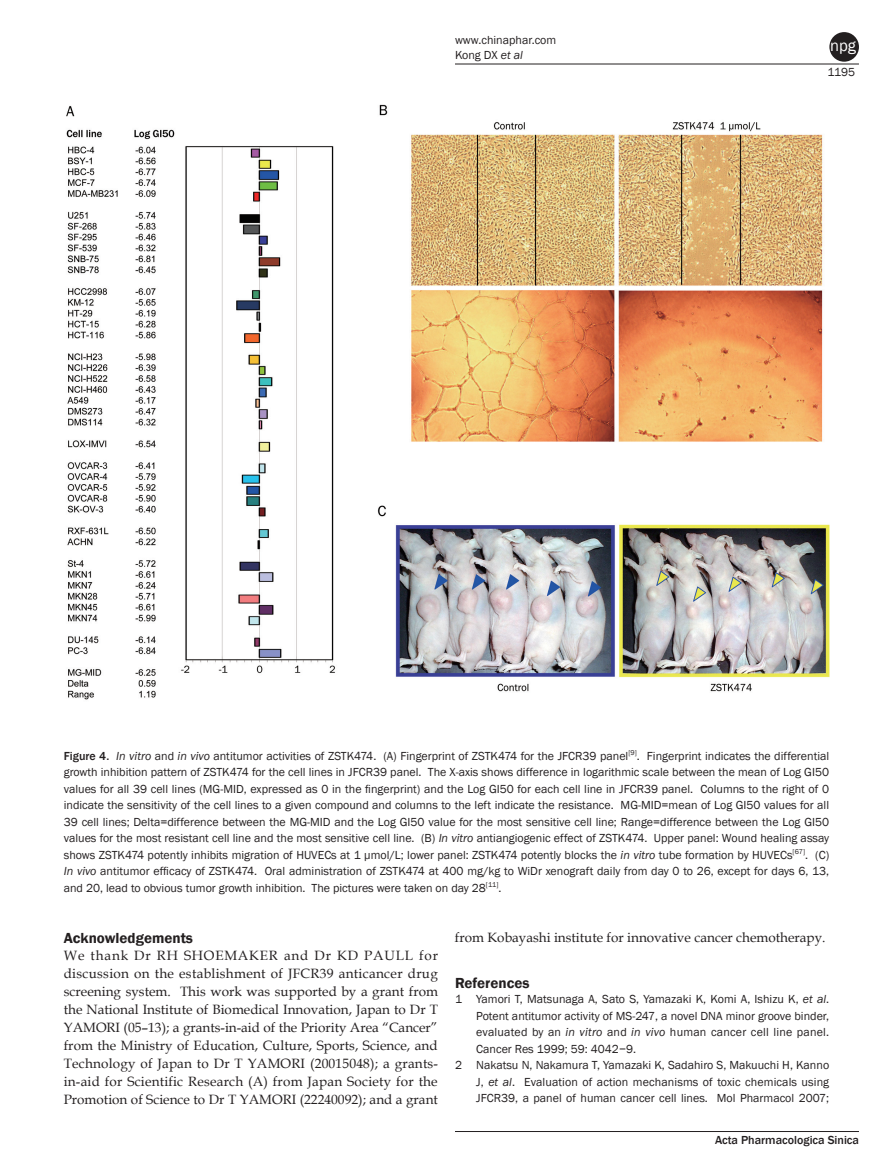
<style>
.page{position:relative;width:893px;height:1170px;background:#fff}
.page>*{position:absolute;margin:0;border:0;box-sizing:border-box;transform-origin:0 0}
.t1{font:16.5px "Franklin Gothic";color:#fff}
.t2{font:600 15px "Franklin Gothic";color:#231f20}
.t3{font:13.5px/18px "Book Antiqua";color:#231f20;text-align:justify}
.t4{font:13.5px "Book Antiqua";letter-spacing:.06em;color:#231f20}
.t5{font:12px/16.5px "Franklin Gothic";color:#231f20}
.t6{font:12px "Franklin Gothic";letter-spacing:.02em;color:#231f20}
.t7{font:500 12px "Franklin Gothic";color:#231f20}
.s1{font-style:italic}
.s2{font-weight:500}
</style>
<div class="page">
<hr style="left:455px;top:64px;width:404px;height:1px;background:#231f20">
<hr style="left:455px;top:1131px;width:404px;height:1px;background:#231f20">
<div style="left:829px;top:32px;width:30px;height:30px;background:#231f20;border-radius:50%"></div>
<img style="left:66px;top:104px;width:763px;height:596px">
<p class="t5" style="left:455px;top:32px;width:103px;line-height:15px">www.chinaphar.com<br>Kong DX <span class="s1">et al</span></p>
<h1 class="t1" style="left:830px;top:35px;width:27px">npg</h1>
<p class="t5" style="left:827px;top:64px;width:29px">1195</p>
<p class="t5" style="left:64px;top:747px;width:767px;text-align:justify"><span class="s2">Figure 4.</span> <span class="s1">In vitro</span> and <span class="s1">in vivo</span> antitumor activities of ZSTK474. (A) Fingerprint of ZSTK474 for the JFCR39 panel<sup>[9]</sup>. Fingerprint indicates the differential growth inhibition pattern of ZSTK474 for the cell lines in JFCR39 panel. The X-axis shows difference in logarithmic scale between the mean of Log GI50 values for all 39 cell lines (MG-MID, expressed as 0 in the fingerprint) and the Log GI50 for each cell line in JFCR39 panel. Columns to the right of 0 indicate the sensitivity of the cell lines to a given compound and columns to the left indicate the resistance. MG-MID=mean of Log GI50 values for all 39 cell lines; Delta=difference between the MG-MID and the Log GI50 value for the most sensitive cell line; Range=difference between the Log GI50 values for the most resistant cell line and the most sensitive cell line. (B) <span class="s1">In vitro</span> antiangiogenic effect of ZSTK474. Upper panel: Wound healing assay shows ZSTK474 potently inhibits migration of HUVECs at 1 µmol/L; lower panel: ZSTK474 potently blocks the <span class="s1">in vitro</span> tube formation by HUVECs<sup>[67]</sup>. (C)<br><span class="s1">In vivo</span> antitumor efficacy of ZSTK474. Oral administration of ZSTK474 at 400 mg/kg to WiDr xenograft daily from day 0 to 26, except for days 6, 13, and 20, lead to obvious tumor growth inhibition. The pictures were taken on day 28<sup>[11]</sup>.</p>
<p class="t2" style="left:64px;top:929px;width:131px">Acknowledgements</p>
<p class="t4" style="left:64px;top:946px;width:140px">We thank Dr RH Shoemaker</p>
<p class="t3" style="left:284px;top:946px;width:101px">and Dr KD Paull</p>
<p class="t3" style="left:64px;top:946px;width:376px;text-indent:355px">for discussion on the establishment of JFCR39 anticancer drug screening system. This work was supported by a grant from the National Institute of Biomedical Innovation, Japan to Dr T Yamori</p>
<p class="t3" style="left:64px;top:1018px;width:375px;text-indent:60px">(05–13); a grants-in-aid of the Priority Area “Cancer” from the Ministry of Education, Culture, Sports, Science, and Technology of Japan to Dr T Yamori</p>
<p class="t3" style="left:64px;top:1054px;width:376px;text-indent:246px">(20015048); a grants&shy;in-aid for Scientific Research (A) from Japan Society for the Promotion of Science to Dr T Yamori</p>
<p class="t3" style="left:300px;top:1090px;width:140px">(22240092); and a grant</p>
<p class="t3" style="left:455px;top:928px;width:372px">from Kobayashi institute for innovative cancer chemotherapy.</p>
<p class="t2" style="left:455px;top:973px;width:76px">References</p>
<p class="t5" style="left:455px;top:991px;width:376px">1 Yamori T, Matsunaga A, Sato S, Yamazaki K, Komi A, Ishizu K, <span class="s1">et al</span>.</p>
<p class="t5" style="left:476px;top:1007px;width:354px">Potent antitumor activity of MS-247, a novel DNA minor groove binder,</p>
<p class="t6" style="left:476px;top:1024px;width:354px">evaluated by an <span class="s1">in vitro</span> and <span class="s1">in vivo</span> human cancer cell line panel.</p>
<p class="t5" style="left:476px;top:1040px;width:161px">Cancer Res 1999; 59: 4042−9.</p>
<p class="t5" style="left:455px;top:1057px;width:376px">2 Nakatsu N, Nakamura T, Yamazaki K, Sadahiro S, Makuuchi H, Kanno</p>
<p class="t5" style="left:476px;top:1073px;width:354px">J, <span class="s1">et al</span>. Evaluation of action mechanisms of toxic chemicals using</p>
<p class="t5" style="left:476px;top:1090px;width:354px">JFCR39, a panel of human cancer cell lines. Mol Pharmacol 2007;</p>
<p class="t7" style="left:715px;top:1132px;width:145px">Acta Pharmacologica Sinica</p>
</div>
